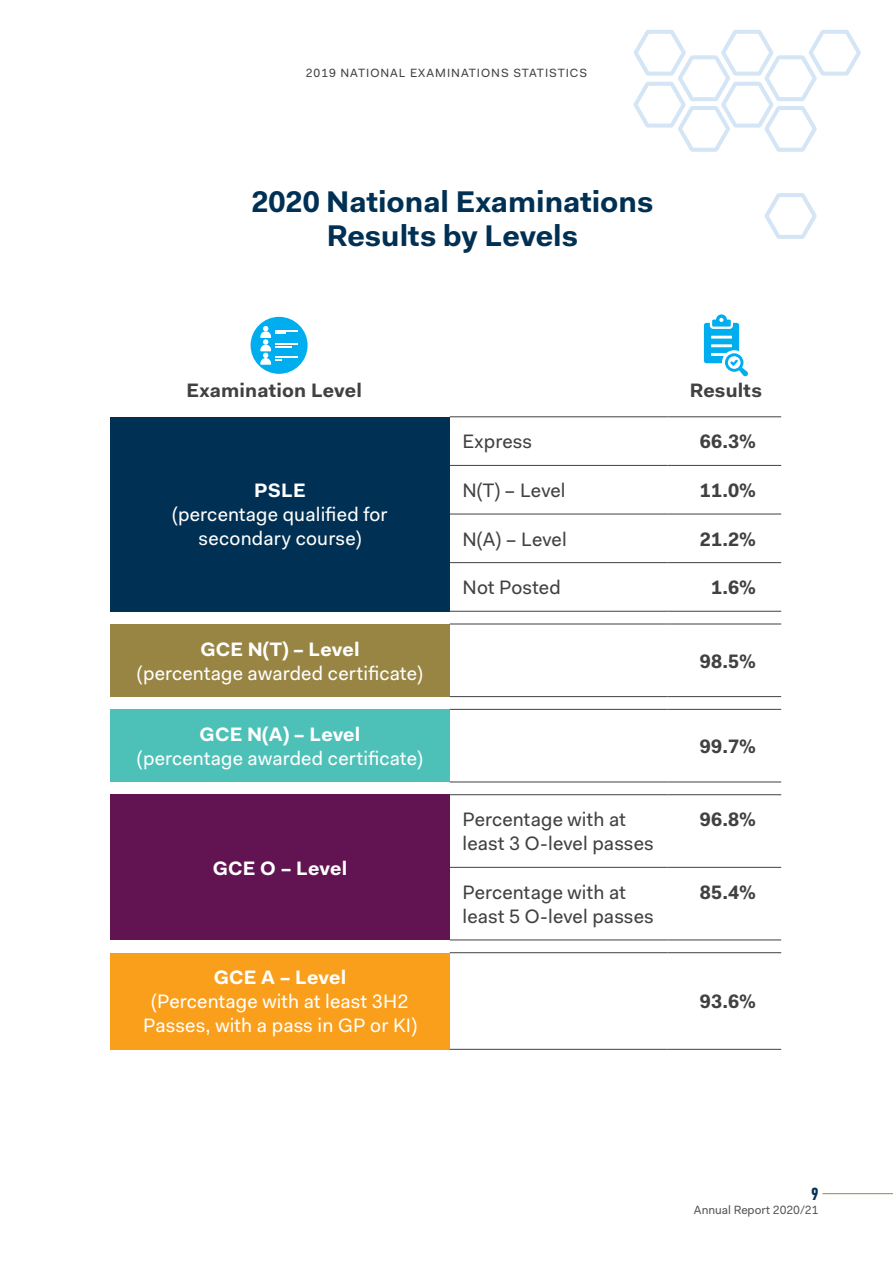
<style>
.page{position:relative;width:893px;height:1263px;background:#fff}
.page>*{position:absolute;margin:0;border:0;box-sizing:border-box;transform-origin:0 0}
.t1{font:700 30px/34.5px "Fakt Pro";color:#003053;text-align:center}
.t2{font:19.5px/24px "Fakt Pro Normal 2";letter-spacing:.01em;color:#fff;text-align:center}
.t3{font:19.5px/24px "Fakt Pro Normal 2";letter-spacing:.01em;color:#414042}
.t4{font:700 19.5px "Fakt Pro";letter-spacing:.01em;color:#414042}
.t5{font:700 19.5px "Fakt Pro";letter-spacing:.01em;color:#fff}
.t6{font:700 condensed 18px "DIN Next LT Pro";color:#003053}
.t7{font:12px "Fakt Pro Normal 2";letter-spacing:.08em;color:#414042}
.t8{font:12px "Fakt Pro Normal 2";color:#565659}
</style>
<div class="page">
<svg style="left:765px;top:193px;width:52px;height:46px"></svg>
<svg style="left:634px;top:30px;width:227px;height:122px"></svg>
<hr style="left:822px;top:1193px;width:71px;height:1px;background:#998543">
<div style="left:110px;top:417px;width:340px;height:194px;background:#003053"></div>
<div style="left:110px;top:624px;width:340px;height:73px;background:#998543"></div>
<div style="left:110px;top:709px;width:340px;height:73px;background:#4dc1b8"></div>
<div style="left:110px;top:795px;width:340px;height:145px;background:#611451"></div>
<div style="left:110px;top:953px;width:340px;height:96px;background:#f99f1c"></div>
<hr style="left:450px;top:514px;width:217px;height:1px;background:#414042">
<hr style="left:667px;top:514px;width:114px;height:1px;background:#414042">
<hr style="left:450px;top:562px;width:217px;height:1px;background:#414042">
<hr style="left:667px;top:562px;width:114px;height:1px;background:#414042">
<hr style="left:450px;top:611px;width:217px;height:1px;background:#414042">
<hr style="left:667px;top:611px;width:114px;height:1px;background:#414042">
<hr style="left:450px;top:624px;width:217px;height:1px;background:#414042">
<hr style="left:667px;top:624px;width:114px;height:1px;background:#414042">
<hr style="left:450px;top:696px;width:217px;height:1px;background:#414042">
<hr style="left:667px;top:696px;width:114px;height:1px;background:#414042">
<hr style="left:450px;top:709px;width:217px;height:1px;background:#414042">
<hr style="left:667px;top:709px;width:114px;height:1px;background:#414042">
<hr style="left:450px;top:782px;width:217px;height:1px;background:#414042">
<hr style="left:667px;top:782px;width:114px;height:1px;background:#414042">
<hr style="left:667px;top:794px;width:114px;height:1px;background:#414042">
<hr style="left:667px;top:867px;width:114px;height:1px;background:#414042">
<hr style="left:667px;top:940px;width:114px;height:1px;background:#414042">
<hr style="left:450px;top:794px;width:217px;height:1px;background:#414042">
<hr style="left:450px;top:867px;width:217px;height:1px;background:#414042">
<hr style="left:450px;top:940px;width:217px;height:1px;background:#414042">
<hr style="left:450px;top:952px;width:217px;height:1px;background:#414042">
<hr style="left:667px;top:952px;width:114px;height:1px;background:#414042">
<hr style="left:450px;top:1049px;width:217px;height:1px;background:#414042">
<hr style="left:667px;top:1049px;width:114px;height:1px;background:#414042">
<hr style="left:450px;top:417px;width:217px;height:1px;background:#414042">
<hr style="left:450px;top:465px;width:217px;height:1px;background:#414042">
<hr style="left:667px;top:417px;width:114px;height:1px;background:#414042">
<hr style="left:667px;top:465px;width:114px;height:1px;background:#414042">
<div style="left:251px;top:317px;width:57px;height:57px;background:#00aeef;border-radius:50%"></div>
<svg style="left:260px;top:326px;width:38px;height:39px"></svg>
<svg style="left:704px;top:314px;width:44px;height:63px"></svg>
<p class="t7" style="left:306px;top:64px;width:283px">2019 NATIONAL EXAMINATIONS STATISTICS</p>
<h1 class="t1" style="left:252px;top:184px;width:403px">2020 National Examinations<br>Results by Levels</h1>
<p class="t4" style="left:187px;top:377px;width:177px">Examination Level</p>
<p class="t4" style="left:690px;top:377px;width:74px">Results</p>
<p class="t5" style="left:254px;top:478px;width:53px">PSLE</p>
<p class="t2" style="left:172px;top:502px;width:217px">(percentage qualified for secondary course)</p>
<p class="t5" style="left:200px;top:636px;width:161px">GCE N(T) – Level</p>
<p class="t2" style="left:137px;top:661px;width:287px">(percentage awarded certificate)</p>
<p class="t5" style="left:200px;top:721px;width:162px">GCE N(A) – Level</p>
<p class="t2" style="left:137px;top:746px;width:287px">(percentage awarded certificate)</p>
<p class="t5" style="left:213px;top:855px;width:136px">GCE O – Level</p>
<p class="t3" style="left:462px;top:430px;width:71px">Express</p>
<p class="t4" style="left:700px;top:429px;width:57px">66.3%</p>
<p class="t3" style="left:462px;top:478px;width:105px">N(T) – Level</p>
<p class="t4" style="left:700px;top:477px;width:57px">11.0%</p>
<p class="t3" style="left:462px;top:527px;width:106px">N(A) – Level</p>
<p class="t4" style="left:700px;top:526px;width:57px">21.2%</p>
<p class="t3" style="left:462px;top:575px;width:100px">Not Posted</p>
<p class="t4" style="left:711px;top:574px;width:46px">1.6%</p>
<p class="t4" style="left:700px;top:648px;width:57px">98.5%</p>
<p class="t4" style="left:700px;top:733px;width:57px">99.7%</p>
<p class="t3" style="left:462px;top:807px;width:193px">Percentage with at least 3 O-level passes</p>
<p class="t4" style="left:700px;top:807px;width:57px">96.8%</p>
<p class="t3" style="left:462px;top:880px;width:193px">Percentage with at least 5 O-level passes</p>
<p class="t4" style="left:700px;top:879px;width:57px">85.4%</p>
<p class="t5" style="left:214px;top:964px;width:134px">GCE A – Level</p>
<p class="t2" style="left:143px;top:989px;width:275px">(Percentage with at least 3H2<br>Passes, with a pass in GP or KI)</p>
<p class="t4" style="left:700px;top:988px;width:57px">93.6%</p>
<p class="t6" style="left:811px;top:1183px;width:9px">9</p>
<p class="t8" style="left:694px;top:1202px;width:126px">Annual Report 2020/21</p>
</div>
